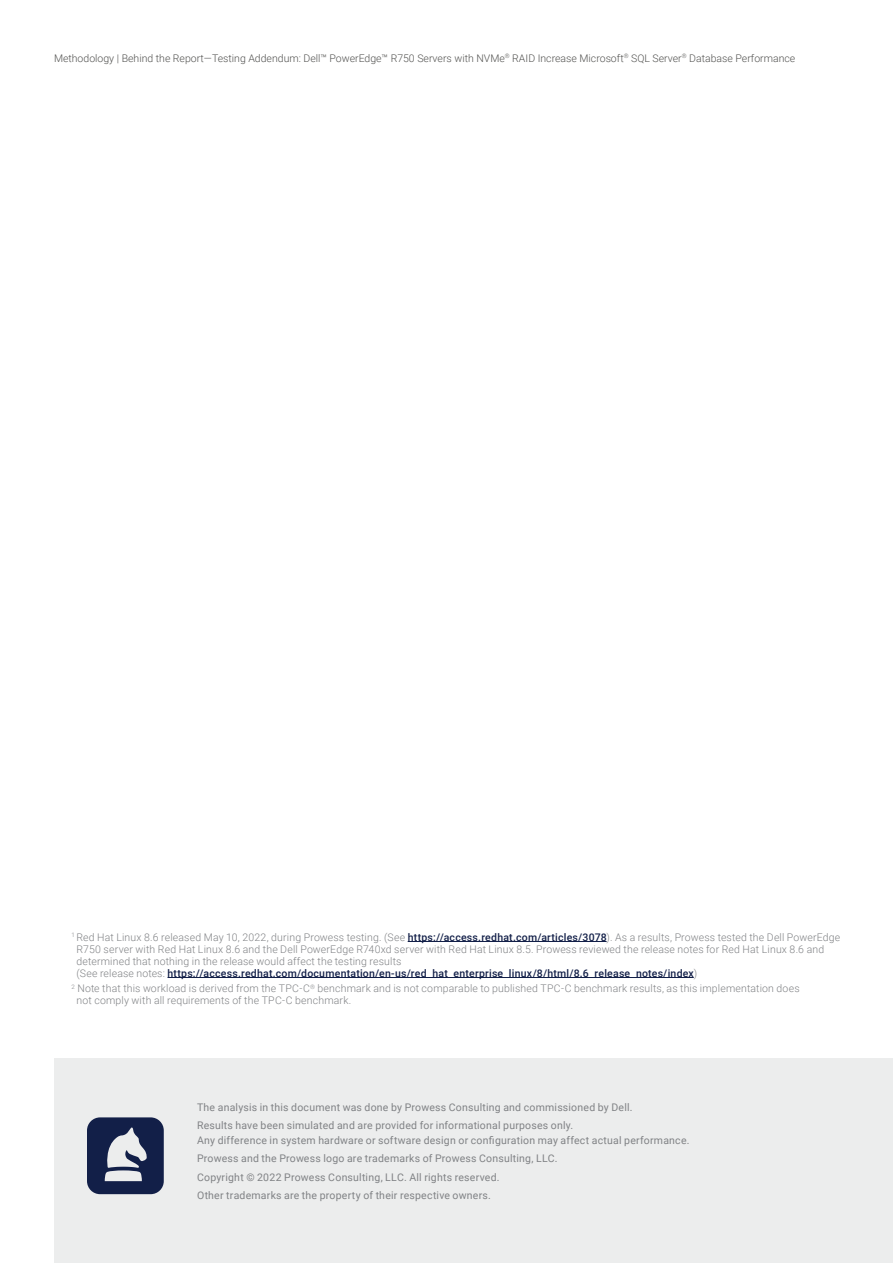
<style>
.page{position:relative;width:893px;height:1263px;background:#fff}
.page>*{position:absolute;margin:0;border:0;box-sizing:border-box;transform-origin:0 0}
.t1{font:300 10.5px/12px "Roboto";letter-spacing:.015em;color:#808285}
.t2{font:10.5px/18.3px "Roboto";letter-spacing:.02em;color:#808285}
.t3{font:300 10.5px "Roboto";color:#525250}
.s1{font-weight:500;color:#121f48}
</style>
<div class="page">
<hr style="left:408px;top:941px;width:199px;height:1px;background:#121f48">
<hr style="left:167px;top:977px;width:527px;height:1px;background:#121f48">
<div style="left:54px;top:1058px;width:839px;height:205px;background:#eceded"></div>
<svg style="left:87px;top:1117px;width:77px;height:77px"></svg>
<p class="t3" style="left:54px;top:51px;width:743px">Methodology | Behind the Report—Testing Addendum: Dell™ PowerEdge™ R750 Servers with NVMe<sup>®</sup> RAID Increase Microsoft<sup>®</sup> SQL Server<sup>®</sup> Database Performance</p>
<p class="t1" style="left:77px;top:930px;width:765px;text-indent:-5px"><sup>1</sup> Red Hat Linux 8.6 released May 10, 2022, during Prowess testing. (See <span class="s1">https://access.redhat.com/articles/3078</span>). As a results, Prowess tested the Dell PowerEdge R750 server with Red Hat Linux 8.6 and the Dell PowerEdge R740xd server with Red Hat Linux 8.5. Prowess reviewed the release notes for Red Hat Linux 8.6 and determined that nothing in the release would affect the testing results<br>(See release notes: <span class="s1">https://access.redhat.com/documentation/en-us/red_hat_enterprise_linux/8/html/8.6_release_notes/index</span>)</p>
<p class="t1" style="left:77px;top:982px;width:725px;text-indent:-5px"><sup>2</sup> Note that this workload is derived from the TPC-C<sup>®</sup> benchmark and is not comparable to published TPC-C benchmark results, as this implementation does not comply with all requirements of the TPC-C benchmark.</p>
<p class="t2" style="left:197px;top:1097px;width:437px">The analysis in this document was done by Prowess Consulting and commissioned by Dell.<br>Results have been simulated and are provided for informational purposes only.</p>
<p class="t2" style="left:197px;top:1131px;width:494px">Any difference in system hardware or software design or configuration may affect actual performance.<br>Prowess and the Prowess logo are trademarks of Prowess Consulting, LLC.<br>Copyright © 2022 Prowess Consulting, LLC. All rights reserved.<br>Other trademarks are the property of their respective owners.</p>
</div>
